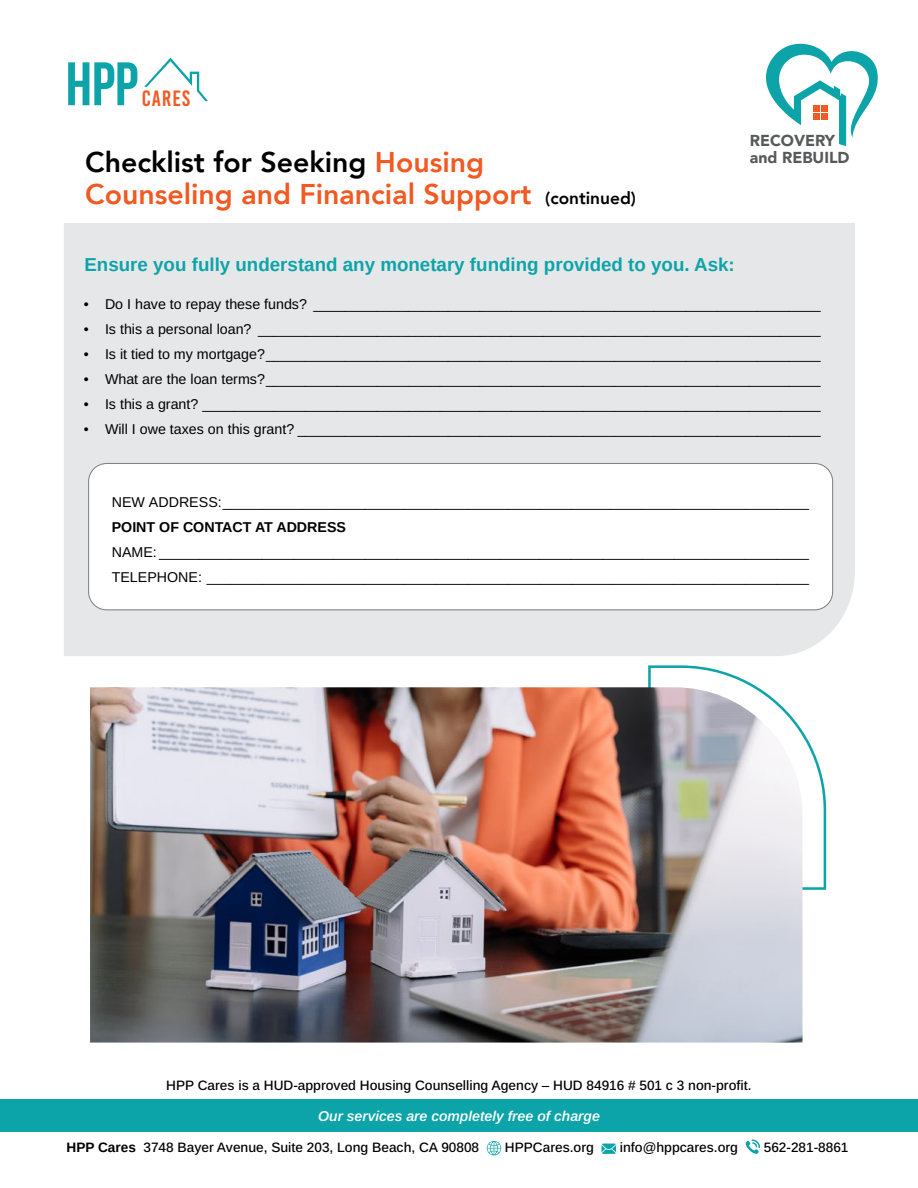
<style>
.page{position:relative;width:918px;height:1188px;background:#fff}
.page>*{position:absolute;margin:0;border:0;box-sizing:border-box;transform-origin:0 0}
.t1{font:61.2px "Bebas Neue";color:#0ca4a9}
.t2{font:800 28.5px "Avenir";color:#f15a22}
.t3{font:800 28.5px "Avenir";color:#000}
.t4{font:22.2px "Bebas Kai";letter-spacing:.05em;color:#f15a22}
.t5{font:700 18.75px "Arimo";color:#0ca4a9}
.t6{font:900 15.9px "Avenir";color:#58595b}
.t7{font:14.25px/25px "Arimo";color:#000}
.t8{font:italic 600 14.25px "Arimo";color:#fff}
.t9{font:700 14.25px "Arimo";color:#000}
.t10{font:500 13.65px "Arimo";color:#000}
.s1{color:#f15a22}
.s2{font-size:17.25px;color:#000}
.s3{font-weight:700}
</style>
<div class="page">
<div style="left:0;top:1100px;width:918px;height:32px;background:#0ca4a9"></div>
<svg style="left:487px;top:1141px;width:14px;height:14px"></svg>
<svg style="left:602px;top:1144px;width:14px;height:10px"></svg>
<svg style="left:745px;top:1139px;width:15px;height:15px"></svg>
<svg style="left:648px;top:665px;width:178px;height:225px"></svg>
<img style="left:90px;top:687px;width:713px;height:356px">
<div style="left:64px;top:223px;width:791px;height:433px;background:#e6e7e8"></div>
<div style="left:89px;top:463px;width:744px;height:147px;background:#fff;border-radius:18px"></div>
<div style="left:88px;top:463px;width:745px;height:147px;border:1px solid #808285;border-radius:18px"></div>
<svg style="left:144px;top:58px;width:64px;height:43px"></svg>
<svg style="left:766px;top:43px;width:112px;height:103px"></svg>
<h1 class="t1" style="left:66px;top:51px;width:74px">HPP</h1>
<h3 class="t4" style="left:142px;top:86px;width:50px">CARES</h3>
<p class="t6" style="left:750px;top:126px;width:87px">RECOVERY</p>
<h2 class="t3" style="left:85px;top:140px;width:401px">Checklist for Seeking <span class="s1">Housing</span></h2>
<p class="t6" style="left:750px;top:144px;width:101px">and REBUILD</p>
<h2 class="t2" style="left:85px;top:171px;width:552px">Counseling and Financial Support <span class="s2">(continued)</span></h2>
<h3 class="t5" style="left:84px;top:251px;width:652px">Ensure you fully understand any monetary funding provided to you. Ask:</h3>
<p class="t7" style="left:84px;top:291px;width:738px">• Do I have to repay these funds? ________________________________________________________________</p>
<p class="t7" style="left:84px;top:316px;width:738px">• Is this a personal loan? _______________________________________________________________________</p>
<p class="t7" style="left:84px;top:342px;width:738px">• Is it tied to my mortgage?______________________________________________________________________</p>
<p class="t7" style="left:84px;top:367px;width:738px">• What are the loan terms?______________________________________________________________________</p>
<p class="t7" style="left:84px;top:392px;width:738px">• Is this a grant? ______________________________________________________________________________</p>
<p class="t7" style="left:84px;top:417px;width:738px">• Will I owe taxes on this grant? __________________________________________________________________</p>
<p class="t7" style="left:112px;top:489px;width:699px">NEW ADDRESS:__________________________________________________________________________</p>
<p class="t9" style="left:112px;top:517px;width:236px">POINT OF CONTACT AT ADDRESS</p>
<p class="t7" style="left:112px;top:540px;width:699px">NAME: __________________________________________________________________________________<br>TELEPHONE: ____________________________________________________________________________</p>
<p class="t10" style="left:166px;top:1075px;width:587px">HPP Cares is a HUD-approved Housing Counselling Agency – HUD 84916 # 501 c 3 non-profit.</p>
<p class="t8" style="left:318px;top:1106px;width:283px">Our services are completely free of charge</p>
<p class="t10" style="left:67px;top:1138px;width:414px"><span class="s3">HPP Cares</span> 3748 Bayer Avenue, Suite 203, Long Beach, CA 90808</p>
<p class="t10" style="left:505px;top:1138px;width:90px">HPPCares.org</p>
<p class="t10" style="left:620px;top:1138px;width:120px">info@hppcares.org</p>
<p class="t10" style="left:764px;top:1138px;width:86px">562-281-8861</p>
</div>
